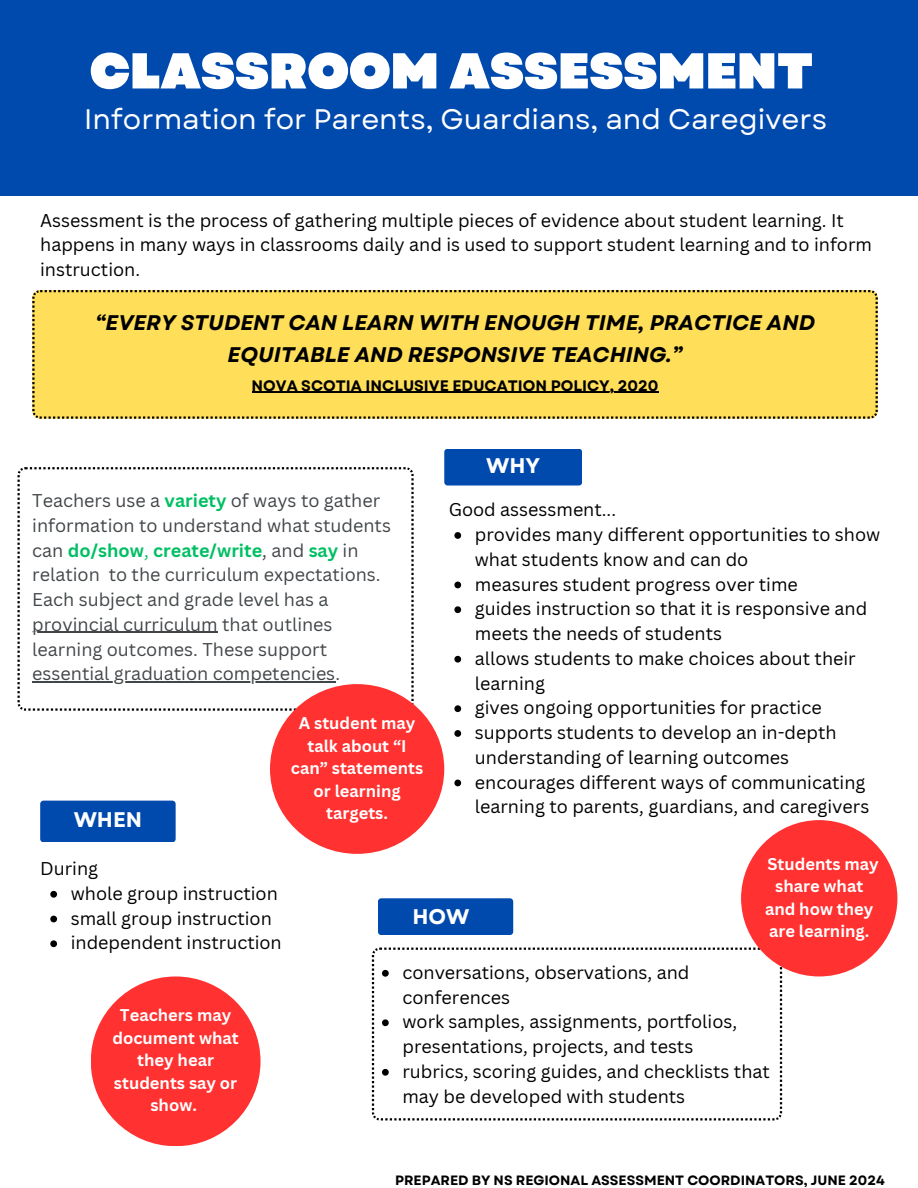
<style>
.page{position:relative;width:918px;height:1188px;background:#fff}
.page>*{position:absolute;margin:0;border:0;box-sizing:border-box;transform-origin:0 0}
.t1{font:900 50.4px "Garet";color:#fff}
.t2{font:28.2px "Garet";color:#fff}
.t3{font:italic 700 21.15px/31.5px "Garet";color:#000;text-align:center}
.t4{font:700 21.15px "Garet";color:#fff}
.t5{font:18px/24.8px "Canva Sans";color:#000}
.t6{font:18px/24.8px "Canva Sans";color:#424649}
.t7{font:700 16.5px/22.5px "Canva Sans";color:#fff;text-align:center}
.t8{font:700 15.15px "Garet";color:#000}
.t9{font:700 13.5px "Garet";color:#000}
.s1{font-weight:700;color:#00bf63}
.s2{color:#00bf63}
.s3{color:#fff}
</style>
<div class="page">
<div style="left:0;top:0;width:918px;height:195px;background:#004aad"></div>
<svg style="left:17px;top:467px;width:396px;height:244px"></svg>
<svg style="left:372px;top:948px;width:410px;height:172px"></svg>
<div style="left:270px;top:684px;width:174px;height:170px;background:#ff3131;border-radius:50%"></div>
<div style="left:91px;top:976px;width:170px;height:170px;background:#ff3131;border-radius:50%"></div>
<svg style="left:50px;top:891px;width:7px;height:7px"></svg>
<svg style="left:50px;top:916px;width:7px;height:6px"></svg>
<svg style="left:50px;top:940px;width:7px;height:7px"></svg>
<div style="left:40px;top:801px;width:136px;height:41px;background:#004aad;border-radius:3px"></div>
<svg style="left:454px;top:532px;width:7px;height:7px"></svg>
<svg style="left:454px;top:582px;width:7px;height:6px"></svg>
<svg style="left:454px;top:606px;width:7px;height:7px"></svg>
<svg style="left:454px;top:656px;width:7px;height:7px"></svg>
<svg style="left:454px;top:705px;width:7px;height:7px"></svg>
<svg style="left:454px;top:730px;width:7px;height:7px"></svg>
<svg style="left:454px;top:780px;width:7px;height:6px"></svg>
<div style="left:444px;top:449px;width:138px;height:37px;background:#004aad;border-radius:3px"></div>
<div style="left:378px;top:898px;width:135px;height:37px;background:#004aad;border-radius:3px"></div>
<svg style="left:382px;top:970px;width:7px;height:7px"></svg>
<svg style="left:382px;top:1019px;width:7px;height:7px"></svg>
<svg style="left:382px;top:1069px;width:7px;height:7px"></svg>
<hr style="left:32px;top:632px;width:186px;height:1px;background:#424649">
<hr style="left:32px;top:681px;width:303px;height:2px;background:#424649">
<div style="left:32px;top:290px;width:846px;height:128px;background:#ffde59"></div>
<hr style="left:252px;top:392px;width:406px;height:1px;background:#000">
<div style="left:741px;top:820px;width:156px;height:156px;background:#ff3131;border-radius:50%"></div>
<h3 class="t1" style="left:90px;top:35px;width:725px">CLASSROOM ASSESSMENT</h3>
<h5 class="t2" style="left:84px;top:99px;width:744px">Information for Parents, Guardians, and Caregivers</h5>
<h3 class="t5" style="left:40px;top:207px;width:833px">Assessment is the process of gathering multiple pieces of evidence about student learning. It happens in many ways in classrooms daily and is used to support student learning and to inform instruction.</h3>
<h4 class="t3" style="left:95px;top:307px;width:722px">“EVERY STUDENT CAN LEARN WITH ENOUGH TIME, PRACTICE AND<br>EQUITABLE AND RESPONSIVE TEACHING.”</h4>
<p class="t8" style="left:252px;top:375px;width:408px">NOVA SCOTIA INCLUSIVE EDUCATION POLICY, 2020</p>
<p class="t6" style="left:32px;top:488px;width:360px">Teachers use a <span class="s1">variety</span> of ways to gather information to understand what students can <span class="s1">do/show</span><span class="s2">,</span> <span class="s1">create/write</span>, and <span class="s1">say</span> in relation to the curriculum expectations.<br>Each subject and grade level has a</p>
<p class="t6" style="left:32px;top:611px;width:302px">provincial curriculum that outlines learning outcomes. These support</p>
<p class="t6" style="left:32px;top:661px;width:309px">essential graduation competencies.</p>
<p class="t4" style="left:74px;top:804px;width:70px">WHEN</p>
<h1 class="t7" style="left:291px;top:711px;width:134px">A student may talk about “I can” statements or learning targets.</h1>
<h4 class="t4" style="left:486px;top:450px;width:56px">WHY</h4>
<p class="t5" style="left:449px;top:497px;width:169px">Good assessment...</p>
<p class="t5" style="left:475px;top:522px;width:407px">provides many different opportunities to show what students know and can do</p>
<p class="t5" style="left:475px;top:571px;width:325px">measures student progress over time</p>
<p class="t5" style="left:475px;top:596px;width:394px">guides instruction so that it is responsive and meets the needs of students</p>
<p class="t5" style="left:475px;top:645px;width:382px">allows students to make choices about their learning</p>
<p class="t5" style="left:475px;top:695px;width:348px">gives ongoing opportunities for practice</p>
<h4 class="t5" style="left:475px;top:720px;width:363px">supports students to develop an in-depth understanding of learning outcomes</h4>
<h3 class="t5" style="left:475px;top:769px;width:396px">encourages different ways of communicating learning to parents, guardians, and caregivers</h3>
<h6 class="t5" style="left:40px;top:856px;width:60px">During</h6>
<h3 class="t5" style="left:71px;top:881px;width:209px">whole group instruction</h3>
<h5 class="t5" style="left:71px;top:905px;width:203px">small group instruction</h5>
<h5 class="t5" style="left:71px;top:930px;width:213px">independent instruction</h5>
<h2 class="t7" style="left:112px;top:1004px;width:128px">Teachers may document what they hear students say or show.</h2>
<h5 class="t4" style="left:412px;top:901px;width:59px">HOW</h5>
<p class="t7" style="left:765px;top:852px;width:115px">Students may share what and how they are learning.</p>
<p class="t5" style="left:402px;top:960px;width:289px">conversations, observations, and conferences</p>
<p class="t5" style="left:402px;top:1009px;width:336px">work samples, assignments, portfolios, presentations, projects, and tests</p>
<p class="t5" style="left:402px;top:1059px;width:369px">rubrics, scoring guides, and checklists that may be developed with students</p>
<p class="t9" style="left:395px;top:1170px;width:518px">PREPARED BY NS REGIONAL ASSESSMENT COORDINATORS, JUNE 2024<span class="s3">024</span></p>
</div>
